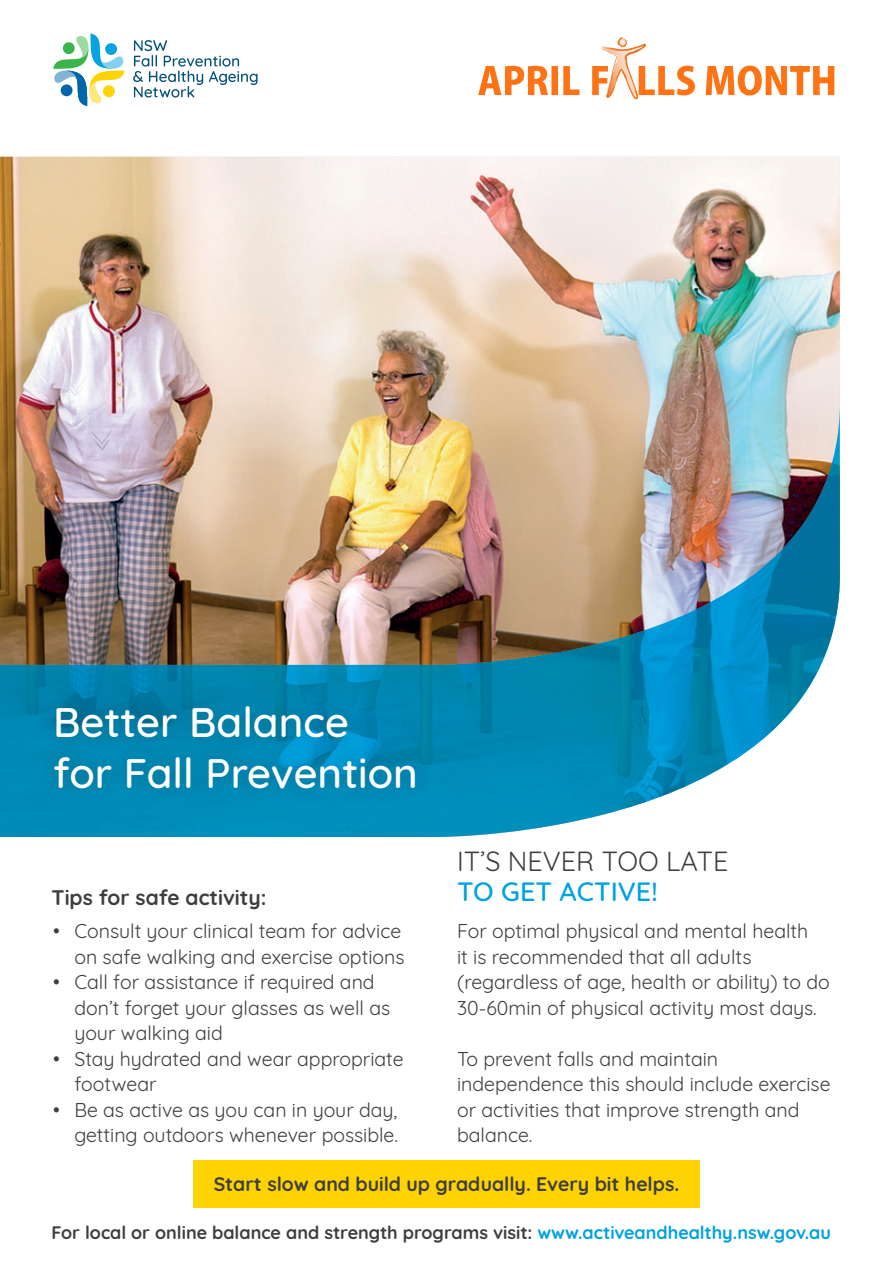
<style>
.page{position:relative;width:893px;height:1263px;background:#fff}
.page>*{position:absolute;margin:0;border:0;box-sizing:border-box;transform-origin:0 0}
.t1{font:500 42px/50.4px "Quicksand";color:#fff}
.t2{font:27px "Quicksand";color:#3e3e3f}
.t3{font:500 27px "Quicksand";color:#00a2df}
.t4{font:700 21px "Quicksand";color:#3e3e3f}
.t5{font:19.5px/25.5px "Quicksand";color:#3e3e3f}
.t6{font:700 19.5px "Quicksand";color:#3e3e3f}
.t7{font:700 18px "Quicksand";color:#3e3e3f}
.s1{color:#00a2df}
</style>
<div class="page">
<svg style="left:133px;top:40px;width:125px;height:58px"></svg>
<svg style="left:53px;top:33px;width:72px;height:73px"></svg>
<img style="left:0;top:157px;width:840px;height:246px">
<img style="left:0;top:403px;width:840px;height:434px">
<div style="left:37px;top:688px;width:397px;height:119px;background:#231f20;opacity:.3"></div>
<div style="left:193px;top:1160px;width:506px;height:48px;background:#fed304"></div>
<img style="left:478px;top:37px;width:357px;height:63px">
<h1 class="t1" style="left:53px;top:693px;width:366px">Better Balance for Fall Prevention</h1>
<p class="t4" style="left:52px;top:880px;width:216px">Tips for safe activity:</p>
<p class="t5" style="left:53px;top:916px;width:353px;text-align:right">• Consult your clinical team for advice on safe walking and exercise options</p>
<p class="t5" style="left:74px;top:967px;width:317px;text-indent:-21px">• Call for assistance if required and don’t forget your glasses as well as your walking aid</p>
<p class="t5" style="left:74px;top:1044px;width:331px;text-indent:-21px">• Stay hydrated and wear appropriate footwear</p>
<p class="t5" style="left:53px;top:1095px;width:346px;text-align:right">• Be as active as you can in your day, getting outdoors whenever possible.</p>
<h2 class="t2" style="left:457px;top:841px;width:273px">IT’S NEVER TOO LATE</h2>
<h2 class="t3" style="left:457px;top:870px;width:202px">TO GET ACTIVE!</h2>
<p class="t5" style="left:457px;top:916px;width:374px">For optimal physical and mental health<br>it is recommended that all adults (regardless of age, health or ability) to do 30-60min of physical activity most days.</p>
<p class="t5" style="left:457px;top:1044px;width:375px">To prevent falls and maintain independence this should include exercise or activities that improve strength and balance.</p>
<p class="t6" style="left:214px;top:1167px;width:467px">Start slow and build up gradually. Every bit helps.</p>
<p class="t7" style="left:52px;top:1217px;width:781px">For local or online balance and strength programs visit: <span class="s1">www.activeandhealthy.nsw.gov.au</span></p>
</div>
